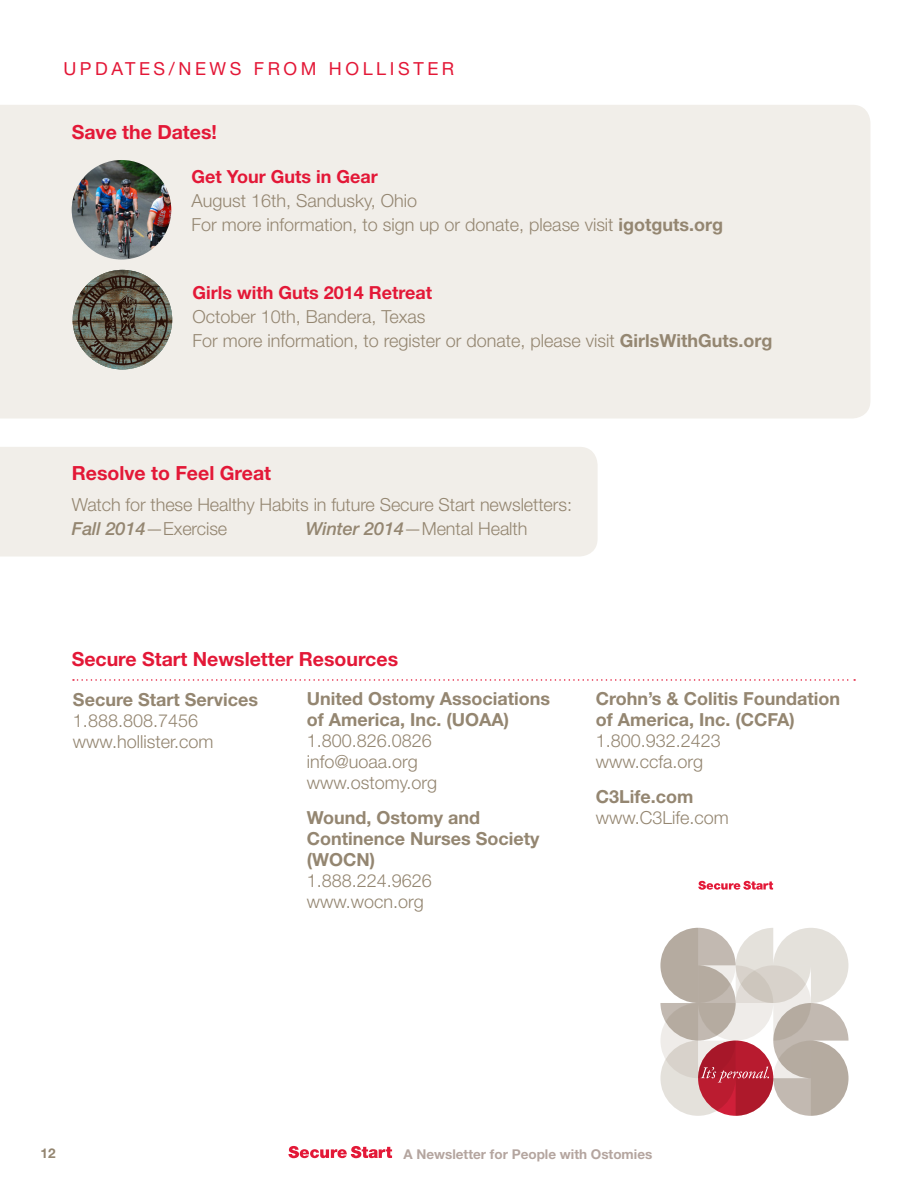
<style>
.page{position:relative;width:918px;height:1188px;background:#fff}
.page>*{position:absolute;margin:0;border:0;box-sizing:border-box;transform-origin:0 0}
.t1{font:700 19.5px "Helvetica Neue LT Std";color:#e31837}
.t2{font:300 18px/21px "Helvetica Neue LT Std";color:#948671}
.t3{font:700 18px/21px "Helvetica Neue LT Std";color:#948671}
.t4{font:700 18px "Helvetica Neue LT Std";color:#e31837}
.t5{font:18px "Helvetica Neue LT Std";letter-spacing:.2em;color:#e31837}
.t6{font:700 13.5px "Helvetica Neue LT Std";color:#b4a59f}
.t7{font:700 13.5px "Helvetica Neue LT Std";color:#948671}
.s1{font-weight:700}
.s2{font-weight:500;font-style:italic}
.s3{font-family:"Helvetica Neue"}
.s4{font-weight:300}
</style>
<div class="page">
<svg style="left:660px;top:928px;width:189px;height:188px;background:#d2bab7"></svg>
<svg style="left:698px;top:881px;width:75px;height:9px"></svg>
<svg style="left:288px;top:1146px;width:104px;height:12px"></svg>
<div style="left:0;top:447px;width:598px;height:110px;background:#f1eee9"></div>
<div style="left:0;top:105px;width:870px;height:314px;background:#f1eee9"></div>
<svg style="left:73px;top:679px;width:782px;height:2px"></svg>
<img style="left:72px;top:160px;width:99px;height:100px;border-radius:50px">
<svg style="left:86px;top:270px;width:86px;height:99px"></svg>
<img style="left:73px;top:270px;width:99px;height:99px;border-radius:50px">
<p class="t5" style="left:63px;top:58px;width:392px">UPDATES/N EWS FROM HOLLISTER</p>
<p class="t1" style="left:72px;top:120px;width:147px">Save the Dates!</p>
<p class="t4" style="left:192px;top:166px;width:188px">Get Your Guts in Gear</p>
<p class="t2" style="left:192px;top:188px;width:533px;line-height:24px">August 16th, Sandusky, Ohio<br>For more information, to sign up or donate, please visit <span class="s1">igotguts.org</span></p>
<p class="t4" style="left:192px;top:282px;width:241px">Girls with Guts 2014 Retreat</p>
<p class="t2" style="left:192px;top:305px;width:582px;line-height:24px">October 10th, Bandera, Texas<br>For more information, to register or donate, please visit <span class="s1">GirlsWithGuts.org</span></p>
<p class="t1" style="left:72px;top:461px;width:201px">Resolve to Feel Great</p>
<p class="t2" style="left:72px;top:492px;width:502px;line-height:24px">Watch for these Healthy Habits in future Secure Start newsletters:<br><span class="s2">Fall 2014</span>—Exercise</p>
<p class="t2" style="left:306px;top:517px;width:223px"><span class="s2">Winter 2014</span>—Mental Health</p>
<p class="t1" style="left:72px;top:647px;width:328px">Secure Start Newsletter Resources</p>
<p class="t3" style="left:73px;top:688px;width:187px">Secure Start Services</p>
<p class="t2" style="left:73px;top:709px;width:142px">1.888.808.7456 www.hollister.com</p>
<p class="t3" style="left:307px;top:688px;width:245px">United Ostomy Associations of America, Inc. (UOAA)</p>
<p class="t2" style="left:307px;top:730px;width:132px">1.800.826.0826 info@uoaa.org www.ostomy.org</p>
<p class="t3" style="left:307px;top:806px;width:234px">Wound, Ostomy and<br>Continence Nurses Society (WOCN<span class="s3">)<br></span><span class="s4">1.888.224.9626 www.wocn.org</span></p>
<p class="t3" style="left:596px;top:688px;width:246px">Crohn’s &amp; Colitis Foundation of America, Inc. (CCFA)</p>
<p class="t2" style="left:596px;top:730px;width:127px">1.800.932.2423 www.ccfa.org</p>
<p class="t3" style="left:596px;top:786px;width:99px">C3Life.com</p>
<p class="t2" style="left:596px;top:807px;width:135px">www.C3Life.com</p>
<p class="t7" style="left:40px;top:1145px;width:17px">12</p>
<p class="t6" style="left:403px;top:1146px;width:250px">A Newsletter for People with Ostomies</p>
</div>
